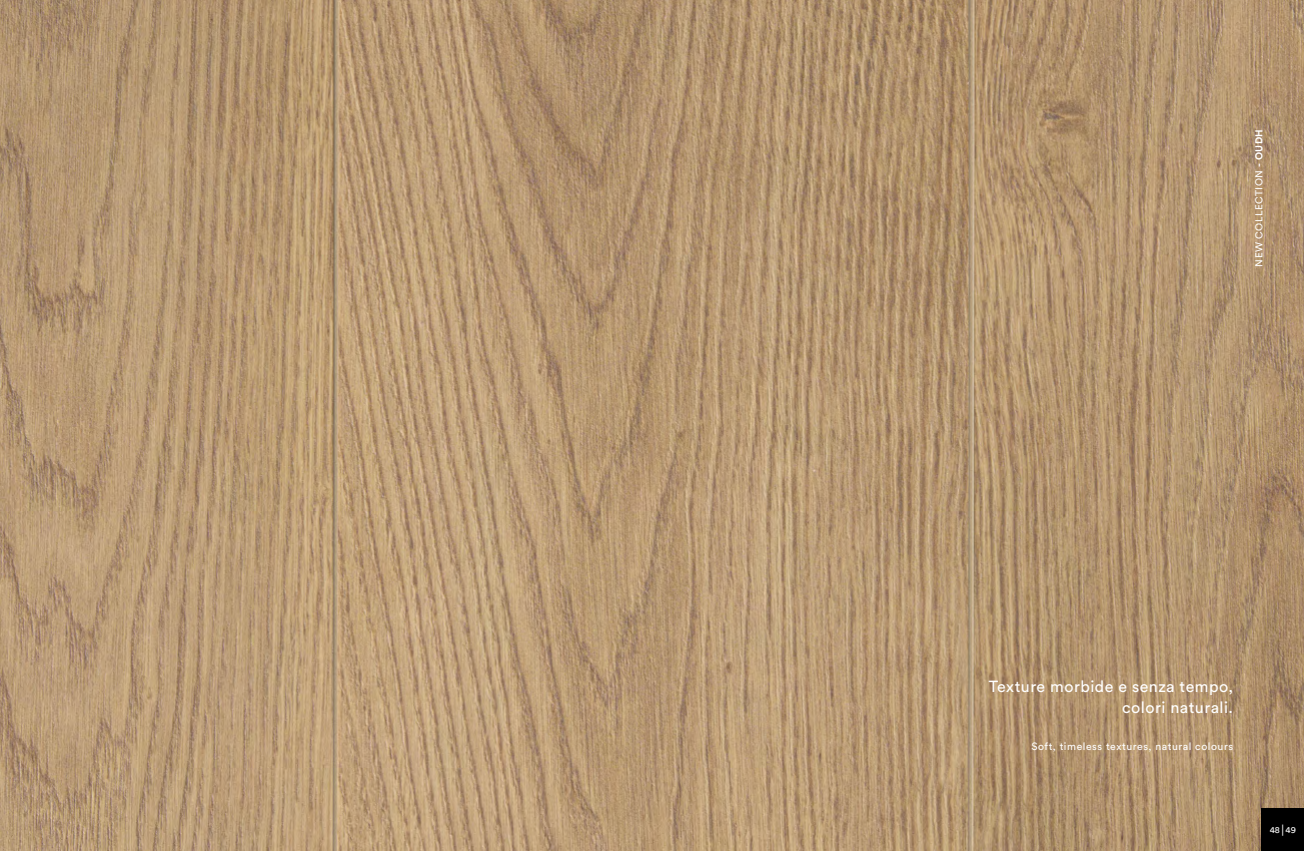
<style>
.page{position:relative;width:1304px;height:851px;background:#fff}
.page>*{position:absolute;margin:0;border:0;box-sizing:border-box;transform-origin:0 0}
.t1{font:16px/21px "Circular Std";letter-spacing:.03em;color:#fff;text-align:right}
.t2{font:10.5px "Circular Std";letter-spacing:.05em;color:#fff}
.t3{font:10px "Circular Std";letter-spacing:.05em;color:#fff}
.t4{font:9px "Circular Std";color:#fff}
.s1{font-weight:700}
.s2{font-size:12px}
</style>
<div class="page">
<img style="left:0;top:0;width:1304px;height:850px">
<div style="left:1261px;top:808px;width:43px;height:42px;background:#000"></div>
<p class="t3" style="left:1253px;top:266px;width:139px;rotate:-90deg">NEW COLLECTION <span class="s1">- OUDH</span></p>
<p class="t1" style="left:989px;top:675px;width:246px">Texture morbide e senza tempo, colori naturali.</p>
<p class="t2" style="left:1031px;top:739px;width:203px">Soft, timeless textures, natural colours</p>
<p class="t4" style="left:1270px;top:824px;width:28px">48<span class="s2">|</span> 49</p>
</div>
